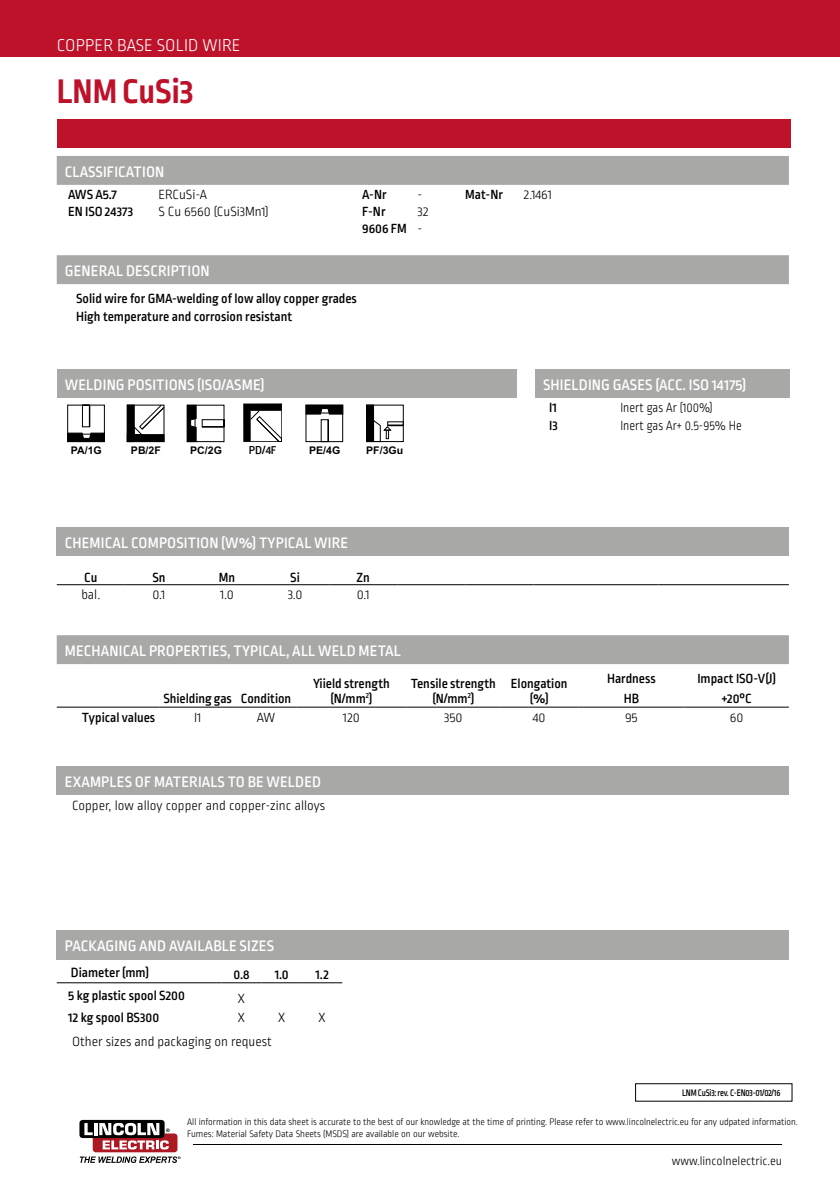
<style>
.page{position:relative;width:840px;height:1191px;background:#fff}
.page>*{position:absolute;margin:0;border:0;box-sizing:border-box;transform-origin:0 0}
.t1{font:700 36px "Ropa Sans Pro";color:#bd122a}
.t2{font:300 18px "Ropa Sans Pro";letter-spacing:.01em;color:#fff}
.t3{font:500 16px "Ropa Sans Pro";letter-spacing:.01em;color:#fff}
.t4{font:500 14px/15.4px "Ropa Sans Pro";color:#000}
.t5{font:300 14px "Ropa Sans Pro";color:#000}
.t6{font:300 14px/18px "Ropa Sans Pro";color:#000;scale:.9 1}
.t7{font:300 12.8px "Ropa Sans Pro";color:#000}
.t8{font:500 12px "Ropa Sans Pro";color:#000;scale:1.04 1}
.t9{font:700 10.6px "Arial";color:#000}
.t10{font:300 10px/11.4px "Ropa Sans Pro";letter-spacing:-.005em;color:#000}
.t11{font:500 10px "Ropa Sans Pro";letter-spacing:-.02em;color:#000;scale:.87 1}
.s1{font-weight:300}
</style>
<div class="page">
<div style="left:0;top:0;width:839px;height:57px;background:#bd122a"></div>
<hr style="left:193px;top:1144px;width:588px;height:1px;background:#000">
<div style="left:79px;top:1119px;width:85px;height:19px;background:#000;border-radius:3px"></div>
<svg style="left:80px;top:1123px;width:100px;height:40px"></svg>
<div style="left:57px;top:119px;width:733px;height:28px;background:#bd122a"></div>
<div style="left:57px;top:369px;width:459px;height:28px;background:#a8a8a7"></div>
<div style="left:127px;top:405px;width:37px;height:37px;border:1px solid #000"></div>
<div style="left:127px;top:405px;width:7px;height:36px;background:#000"></div>
<div style="left:127px;top:434px;width:37px;height:7px;background:#000"></div>
<svg style="left:133px;top:404px;width:32px;height:31px"></svg>
<svg style="left:67px;top:404px;width:38px;height:38px"></svg>
<div style="left:366px;top:405px;width:7px;height:36px;background:#000"></div>
<svg style="left:372px;top:419px;width:32px;height:23px"></svg>
<svg style="left:186px;top:404px;width:38px;height:38px"></svg>
<svg style="left:305px;top:404px;width:38px;height:38px"></svg>
<hr style="left:327px;top:419px;width:2px;height:22px;background:#000">
<svg style="left:243px;top:404px;width:39px;height:38px"></svg>
<div style="left:57px;top:930px;width:731px;height:30px;background:#a8a8a7"></div>
<hr style="left:57px;top:982px;width:164px;height:1px;background:#000">
<hr style="left:221px;top:982px;width:40px;height:1px;background:#000">
<hr style="left:261px;top:982px;width:41px;height:1px;background:#000">
<hr style="left:302px;top:982px;width:40px;height:1px;background:#000">
<div style="left:57px;top:255px;width:731px;height:29px;background:#a8a8a7"></div>
<div style="left:57px;top:527px;width:731px;height:29px;background:#a8a8a7"></div>
<hr style="left:57px;top:584px;width:68px;height:1px;background:#000">
<hr style="left:125px;top:584px;width:68px;height:1px;background:#000">
<hr style="left:193px;top:584px;width:68px;height:1px;background:#000">
<hr style="left:261px;top:584px;width:68px;height:1px;background:#000">
<hr style="left:329px;top:584px;width:68px;height:1px;background:#000">
<hr style="left:397px;top:584px;width:68px;height:1px;background:#000">
<hr style="left:465px;top:584px;width:68px;height:1px;background:#000">
<hr style="left:533px;top:584px;width:62px;height:1px;background:#000">
<hr style="left:595px;top:584px;width:63px;height:1px;background:#000">
<hr style="left:658px;top:584px;width:130px;height:1px;background:#000">
<div style="left:57px;top:635px;width:731px;height:29px;background:#a8a8a7"></div>
<hr style="left:57px;top:707px;width:102px;height:1px;background:#000">
<hr style="left:159px;top:707px;width:77px;height:1px;background:#000">
<hr style="left:236px;top:707px;width:60px;height:1px;background:#000">
<hr style="left:296px;top:707px;width:110px;height:1px;background:#000">
<hr style="left:406px;top:707px;width:94px;height:1px;background:#000">
<hr style="left:500px;top:707px;width:78px;height:1px;background:#000">
<hr style="left:578px;top:707px;width:102px;height:1px;background:#000">
<hr style="left:684px;top:707px;width:104px;height:1px;background:#000">
<div style="left:57px;top:765px;width:731px;height:29px;background:#a8a8a7"></div>
<div style="left:534px;top:369px;width:254px;height:28px;background:#a8a8a7"></div>
<div style="left:57px;top:156px;width:731px;height:29px;background:#a8a8a7"></div>
<p class="t2" style="left:57px;top:36px;width:185px">COPPER BASE SOLID WIRE</p>
<h1 class="t1" style="left:57px;top:70px;width:138px">LNM CuSi3</h1>
<p class="t3" style="left:65px;top:163px;width:101px">CLASSIFICATION</p>
<p class="t4" style="left:68px;top:187px;width:50px">AWS A5.7</p>
<p class="t5" style="left:158px;top:187px;width:50px">ERCuSi-A</p>
<p class="t4" style="left:362px;top:187px;width:26px">A-Nr</p>
<p class="t5" style="left:417px;top:187px;width:6px">-</p>
<p class="t4" style="left:465px;top:187px;width:39px">Mat-Nr</p>
<p class="t5" style="left:523px;top:187px;width:30px">2.1461</p>
<p class="t4" style="left:68px;top:204px;width:67px">EN ISO 24373</p>
<p class="t5" style="left:158px;top:204px;width:112px">S Cu 6560 (CuSi3Mn1)</p>
<p class="t4" style="left:362px;top:204px;width:25px">F-Nr</p>
<p class="t4" style="left:362px;top:204px;width:68px;line-height:17px;text-indent:55px"><span class="s1">32<br></span>9606 FM <span class="s1">-</span></p>
<p class="t3" style="left:65px;top:262px;width:146px">GENERAL DESCRIPTION</p>
<p class="t4" style="left:76px;top:291px;width:282px;line-height:18px">Solid wire for GMA-welding of low alloy copper grades<br>High temperature and corrosion resistant</p>
<p class="t3" style="left:65px;top:375px;width:201px">WELDING POSITIONS (ISO/ASME)</p>
<p class="t9" style="left:71px;top:444px;width:32px">PA/1G</p>
<p class="t9" style="left:131px;top:444px;width:31px">PB/2F</p>
<p class="t9" style="left:190px;top:444px;width:33px">PC/2G</p>
<p class="t8" style="left:249px;top:444px;width:28px">PD/4F</p>
<p class="t9" style="left:309px;top:444px;width:33px">PE/4G</p>
<p class="t9" style="left:366px;top:444px;width:38px">PF/3Gu</p>
<p class="t3" style="left:65px;top:534px;width:284px">CHEMICAL COMPOSITION (W%) TYPICAL WIRE</p>
<p class="t4" style="left:84px;top:570px;width:15px">Cu</p>
<p class="t4" style="left:152px;top:570px;width:15px">Sn</p>
<p class="t4" style="left:219px;top:570px;width:18px">Mn</p>
<p class="t4" style="left:290px;top:570px;width:11px">Si</p>
<p class="t4" style="left:356px;top:570px;width:15px">Zn</p>
<p class="t5" style="left:81px;top:587px;width:20px">bal.</p>
<p class="t5" style="left:152px;top:587px;width:14px">0.1</p>
<p class="t5" style="left:220px;top:587px;width:15px">1.0</p>
<p class="t5" style="left:287px;top:587px;width:16px">3.0</p>
<p class="t5" style="left:356px;top:587px;width:14px">0.1</p>
<p class="t3" style="left:542px;top:375px;width:204px">SHIELDING GASES (ACC. ISO 14175)</p>
<p class="t4" style="left:549px;top:399px;width:10px;line-height:18px">I1<br>I3</p>
<p class="t6" style="left:620px;top:399px;width:136px">Inert gas Ar (100%)<br>Inert gas Ar+ 0.5-95% He</p>
<p class="t3" style="left:65px;top:642px;width:337px">MECHANICAL PROPERTIES, TYPICAL, ALL WELD METAL</p>
<p class="t4" style="left:163px;top:691px;width:129px">Shielding gas Condition</p>
<p class="t4" style="left:313px;top:676px;width:78px;text-align:center">Yiield strength (N/mm<sup>2</sup>)</p>
<p class="t4" style="left:410px;top:676px;width:86px;text-align:center">Tensile strength (N/mm<sup>2</sup>)</p>
<p class="t4" style="left:510px;top:676px;width:58px;text-align:center">Elongation (%)</p>
<p class="t4" style="left:606px;top:671px;width:50px">Hardness</p>
<p class="t4" style="left:697px;top:671px;width:80px">Impact ISO-V(J)</p>
<p class="t4" style="left:623px;top:691px;width:17px">HB</p>
<p class="t4" style="left:721px;top:691px;width:31px">+20°C</p>
<p class="t4" style="left:82px;top:711px;width:75px">Typical values</p>
<p class="t5" style="left:194px;top:710px;width:9px">I1</p>
<p class="t5" style="left:257px;top:710px;width:20px">AW</p>
<p class="t5" style="left:343px;top:710px;width:18px">120</p>
<p class="t5" style="left:444px;top:710px;width:20px">350</p>
<p class="t5" style="left:532px;top:710px;width:14px">40</p>
<p class="t5" style="left:624px;top:710px;width:14px">95</p>
<p class="t5" style="left:729px;top:710px;width:15px">60</p>
<p class="t3" style="left:65px;top:772px;width:258px">EXAMPLES OF MATERIALS TO BE WELDED</p>
<p class="t5" style="left:72px;top:798px;width:254px">Copper, low alloy copper and copper-zinc alloys</p>
<p class="t3" style="left:65px;top:937px;width:210px">PACKAGING AND AVAILABLE SIZES</p>
<p class="t4" style="left:71px;top:965px;width:80px">Diameter (mm)</p>
<p class="t4" style="left:233px;top:967px;width:17px">0.8</p>
<p class="t4" style="left:274px;top:967px;width:16px">1.0</p>
<p class="t4" style="left:315px;top:967px;width:15px">1.2</p>
<p class="t4" style="left:68px;top:988px;width:118px">5 kg plastic spool S200</p>
<p class="t5" style="left:238px;top:990px;width:9px">X</p>
<p class="t4" style="left:68px;top:1011px;width:93px">12 kg spool BS300</p>
<p class="t5" style="left:238px;top:1010px;width:9px">X</p>
<p class="t5" style="left:278px;top:1010px;width:9px">X</p>
<p class="t5" style="left:318px;top:1010px;width:9px">X</p>
<p class="t5" style="left:72px;top:1034px;width:201px">Other sizes and packaging on request</p>
<p class="t11" style="left:681px;top:1087px;width:114px">LNM CuSi3: rev. C-EN03-01/02/16</p>
<p class="t10" style="left:187px;top:1117px;width:611px">All information in this data sheet is accurate to the best of our knowledge at the time of printing. Please refer to www.lincolnelectric.eu for any udpated information.<br>Fumes: Material Safety Data Sheets (MSDS) are available on our website.</p>
<p class="t7" style="left:671px;top:1153px;width:112px">www.lincolnelectric.eu</p>
</div>
